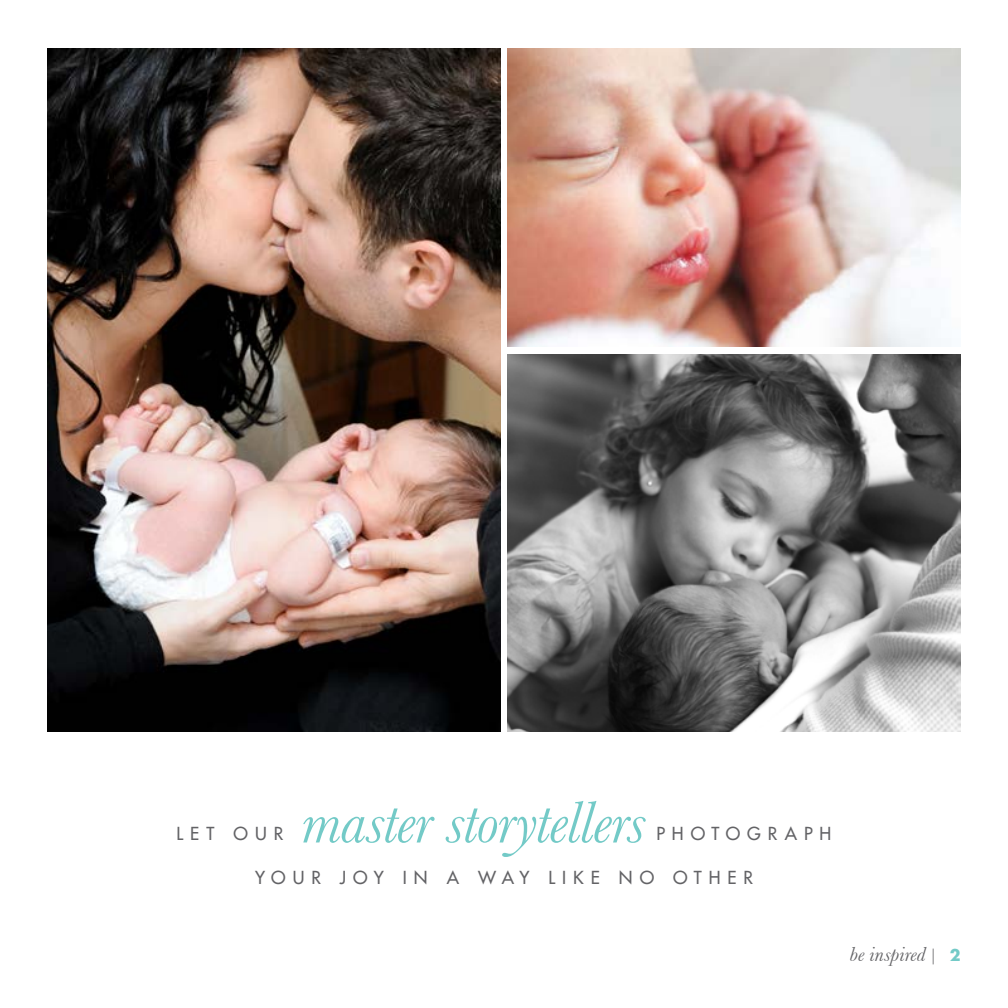
<style>
.page{position:relative;width:1008px;height:1008px;background:#fff}
.page>*{position:absolute;margin:0;border:0;box-sizing:border-box;transform-origin:0 0}
.t1{font:italic 61.25px "Baskerville";letter-spacing:-.015em;color:#73cac7}
.t2{font:italic 21px "Baskerville";letter-spacing:.005em;color:#636366}
.t3{font:500 17.5px "Futura Std";letter-spacing:.395em;color:#636366}
.s1{font-family:"Futura Std";font-weight:300;font-style:normal;font-size:15.75px}
.s2{font-family:"Futura Std";font-weight:700;font-style:normal;font-size:15.75px;color:#73cac7}
</style>
<div class="page">
<img style="left:47px;top:48px;width:453px;height:684px">
<img style="left:508px;top:355px;width:453px;height:377px">
<img style="left:508px;top:48px;width:453px;height:299px">
<h1 class="t1" style="left:302px;top:786px;width:345px">master storytellers</h1>
<p class="t3" style="left:656px;top:823px;width:176px">PHOTOGRAPH</p>
<p class="t3" style="left:255px;top:867px;width:499px">YOUR JOY I N A WAY LI KE NO OTHER</p>
<p class="t3" style="left:177px;top:823px;width:108px">LET OUR</p>
<p class="t2" style="left:849px;top:942px;width:113px">be inspired <span class="s1">|</span> <span class="s2">2</span></p>
</div>
